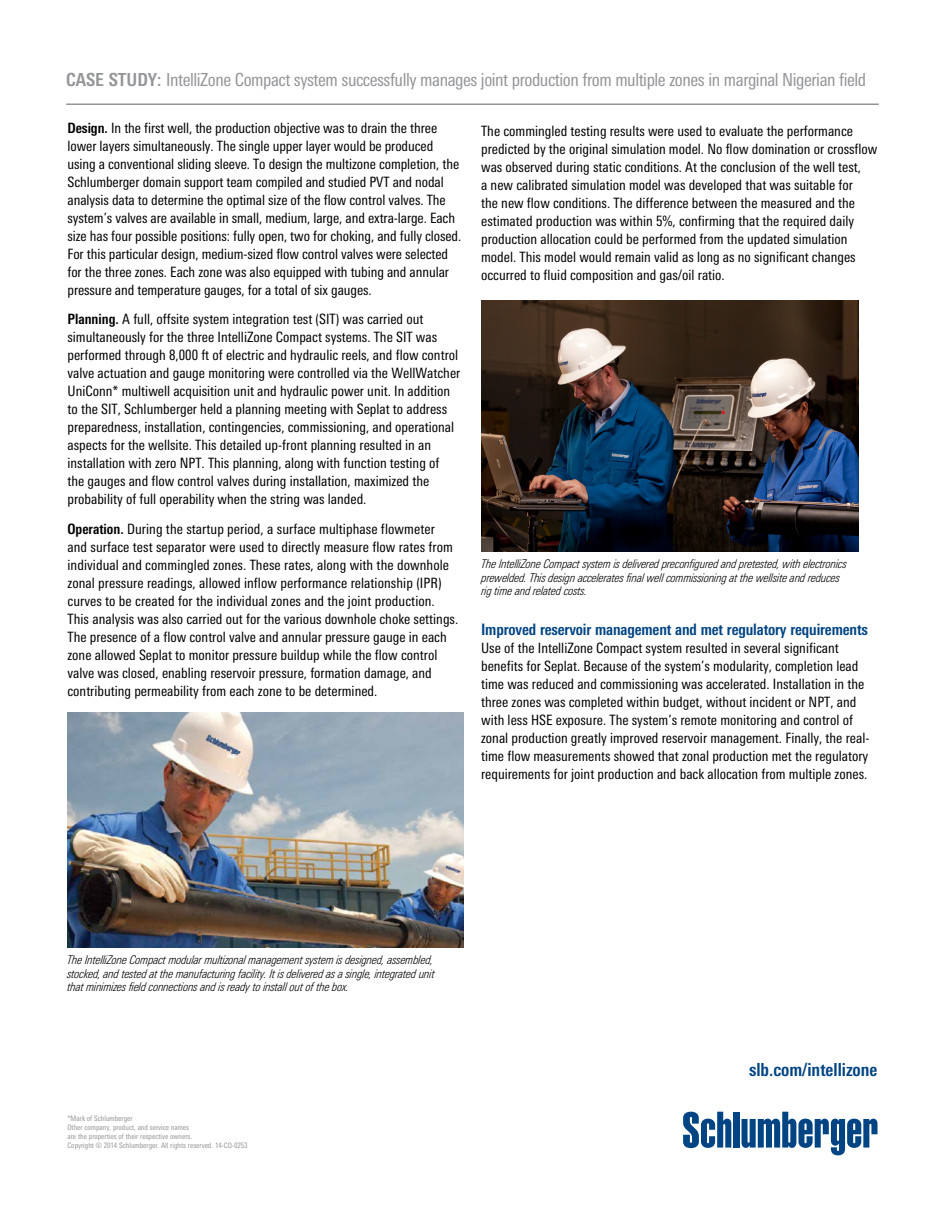
<style>
.page{position:relative;width:945px;height:1215px;background:#fff}
.page>*{position:absolute;margin:0;border:0;box-sizing:border-box;transform-origin:0 0}
.t1{font:condensed 18px "Univers Next Pro";letter-spacing:-.025em;color:#939598}
.t2{font:700 condensed 18px "Univers Next Pro";color:#004483}
.t3{font:700 condensed 15.75px "Univers Next Pro";letter-spacing:-.01em;color:#004483}
.t4{font:condensed 14.25px/18px "Univers Next Pro";color:#000}
.t5{font:italic 300 condensed 12px/13.5px "Univers Next Pro";letter-spacing:-.015em;color:#000}
.t6{font:condensed 7.5px/9px "Univers Next Pro";color:#939598}
.s1{font-weight:700}
</style>
<div class="page">
<hr style="left:66px;top:104px;width:813px;height:1px;background:#939598">
<div style="left:733px;top:1112px;width:6px;height:36px;background:#004483"></div>
<svg style="left:742px;top:1112px;width:136px;height:43px"></svg>
<svg style="left:683px;top:1112px;width:48px;height:36px"></svg>
<img style="left:68px;top:712px;width:396px;height:235px">
<img style="left:482px;top:300px;width:377px;height:252px">
<p class="t1" style="left:66px;top:69px;width:801px"><span class="s1">CASE STUDY:</span> IntelliZone Compact system successfully manages joint production from multiple zones in marginal Nigerian field</p>
<p class="t4" style="left:481px;top:122px;width:398px">The commingled testing results were used to evaluate the performance predicted by the original simulation model. No flow domination or crossflow was observed during static conditions. At the conclusion of the well test,<br>a new calibrated simulation model was developed that was suitable for<br>the new flow conditions. The difference between the measured and the estimated production was within 5%, confirming that the required daily production allocation could be performed from the updated simulation model. This model would remain valid as long as no significant changes occurred to fluid composition and gas/oil ratio.</p>
<p class="t4" style="left:68px;top:119px;width:395px"><span class="s1">Design.</span> In the first well, the production objective was to drain the three lower layers simultaneously. The single upper layer would be produced using a conventional sliding sleeve. To design the multizone completion, the Schlumberger domain support team compiled and studied PVT and nodal analysis data to determine the optimal size of the flow control valves. The system’s valves are available in small, medium, large, and extra-large. Each size has four possible positions: fully open, two for choking, and fully closed.<br>For this particular design, medium-sized flow control valves were selected for the three zones. Each zone was also equipped with tubing and annular pressure and temperature gauges, for a total of six gauges.</p>
<p class="t4" style="left:68px;top:310px;width:394px"><span class="s1">Planning.</span> A full, offsite system integration test (SIT) was carried out simultaneously for the three IntelliZone Compact systems. The SIT was performed through 8,000 ft of electric and hydraulic reels, and flow control valve actuation and gauge monitoring were controlled via the WellWatcher UniConn* multiwell acquisition unit and hydraulic power unit. In addition to the SIT, Schlumberger held a planning meeting with Seplat to address preparedness, installation, contingencies, commissioning, and operational aspects for the wellsite. This detailed up-front planning resulted in an installation with zero NPT. This planning, along with function testing of<br>the gauges and flow control valves during installation, maximized the probability of full operability when the string was landed.</p>
<p class="t4" style="left:68px;top:520px;width:392px"><span class="s1">Operation.</span> During the startup period, a surface multiphase flowmeter<br>and surface test separator were used to directly measure flow rates from individual and commingled zones. These rates, along with the downhole zonal pressure readings, allowed inflow performance relationship (IPR) curves to be created for the individual zones and the joint production.<br>This analysis was also carried out for the various downhole choke settings.<br>The presence of a flow control valve and annular pressure gauge in each zone allowed Seplat to monitor pressure buildup while the flow control valve was closed, enabling reservoir pressure, formation damage, and contributing permeability from each zone to be determined.</p>
<p class="t5" style="left:482px;top:557px;width:367px">The IntelliZone Compact system is delivered preconfigured and pretested, with electronics prewelded. This design accelerates final well commissioning at the wellsite and reduces rig time and related costs.</p>
<p class="t3" style="left:481px;top:620px;width:388px">Improved reservoir management and met regulatory requirements</p>
<p class="t4" style="left:481px;top:638px;width:390px">Use of the IntelliZone Compact system resulted in several significant benefits for Seplat. Because of the system’s modularity, completion lead time was reduced and commissioning was accelerated. Installation in the three zones was completed within budget, without incident or NPT, and with less HSE exposure. The system’s remote monitoring and control of zonal production greatly improved reservoir management. Finally, the real&shy;time flow measurements showed that zonal production met the regulatory requirements for joint production and back allocation from multiple zones.</p>
<p class="t5" style="left:68px;top:953px;width:369px">The IntelliZone Compact modular multizonal management system is designed, assembled, stocked, and tested at the manufacturing facility. It is delivered as a single, integrated unit that minimizes field connections and is ready to install out of the box.</p>
<p class="t6" style="left:68px;top:1113px;width:182px">*Mark of Schlumberger<br>Other company, product, and service names<br>are the properties of their respective owners.<br>Copyright © 2014 Schlumberger. All rights reserved. 14-CO-0253</p>
<p class="t2" style="left:749px;top:1058px;width:130px">slb.com/intellizone</p>
</div>
